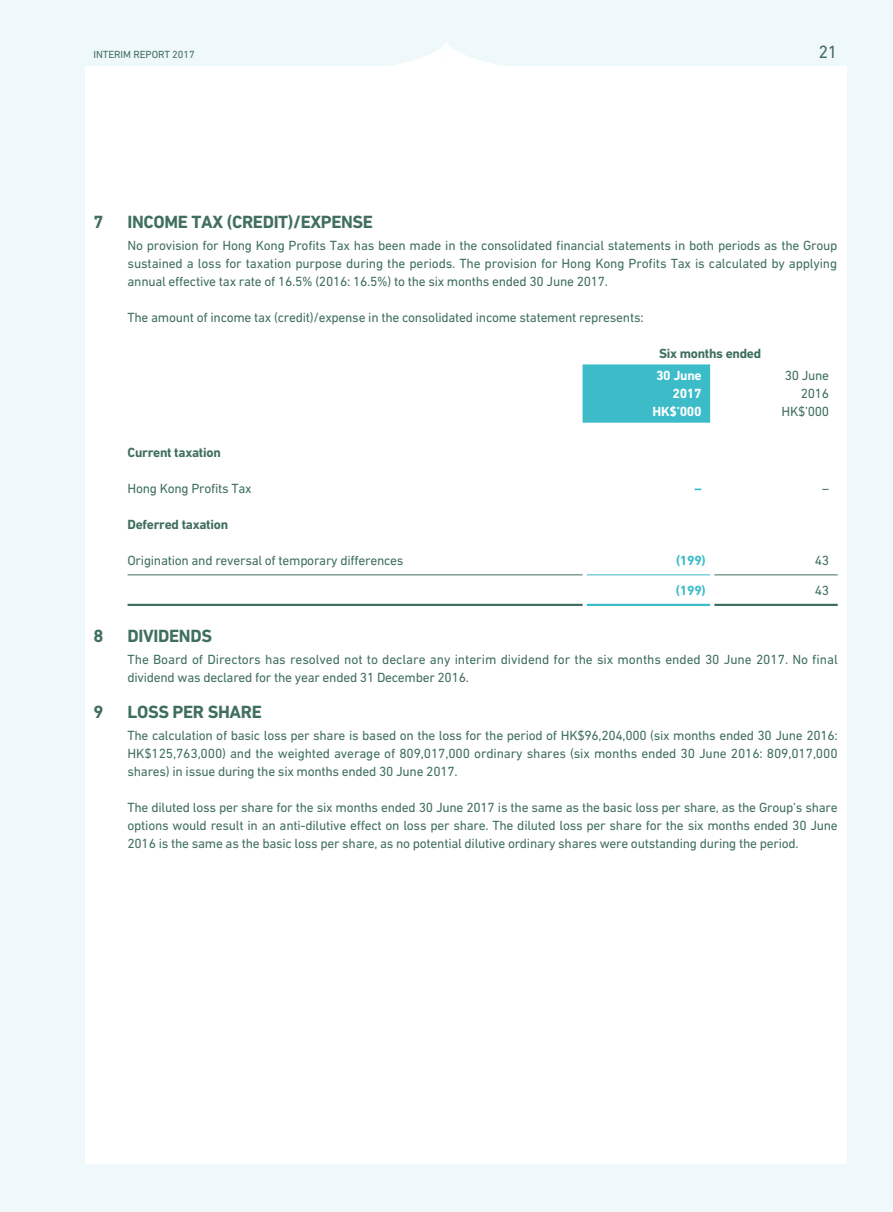
<style>
.page{position:relative;width:893px;height:1212px;background:#eff8fa}
.page>*{position:absolute;margin:0;border:0;box-sizing:border-box;transform-origin:0 0}
.t1{font:700 18px "DIN Next LT Pro";letter-spacing:-.02em;color:#406f5f}
.t2{font:18px "DIN Next LT Pro";color:#406f5f}
.t3{font:13.5px/18px "DIN Next LT Pro";letter-spacing:-.02em;color:#406f5f;text-align:justify}
.t4{font:700 13.5px "DIN Next LT Pro";letter-spacing:-.02em;color:#406f5f}
.t5{font:700 13.5px/18px "DIN Next LT Pro";letter-spacing:-.02em;color:#fff;text-align:right}
.t6{font:700 13.5px "DIN Next LT Pro";letter-spacing:-.02em;color:#3cbbc9}
.t7{font:10.5px "DIN Next LT Pro";letter-spacing:-.01em;color:#406f5f}
</style>
<div class="page">
<div style="left:85px;top:66px;width:761px;height:1097px;background:#fff"></div>
<svg style="left:392px;top:42px;width:109px;height:24px"></svg>
<div style="left:583px;top:364px;width:127px;height:59px;background:#3cbbc9"></div>
<hr style="left:128px;top:574px;width:455px;height:1px;background:#406f5f">
<hr style="left:587px;top:574px;width:123px;height:1px;background:#3cbbc9">
<hr style="left:714px;top:574px;width:124px;height:1px;background:#406f5f">
<hr style="left:128px;top:604px;width:455px;height:2px;background:#406f5f">
<hr style="left:587px;top:604px;width:123px;height:2px;background:#3cbbc9">
<hr style="left:714px;top:604px;width:124px;height:2px;background:#406f5f">
<p class="t7" style="left:94px;top:48px;width:103px">INTERIM REPORT 2017</p>
<h1 class="t2" style="left:818px;top:41px;width:21px">21</h1>
<h1 class="t1" style="left:94px;top:211px;width:12px">7</h1>
<h1 class="t1" style="left:128px;top:211px;width:247px">INCOME TAX (CREDIT)/EXPENSE</h1>
<p class="t3" style="left:128px;top:236px;width:711px">No provision for Hong Kong Profits Tax has been made in the consolidated financial statements in both periods as the Group sustained a loss for taxation purpose during the periods. The provision for Hong Kong Profits Tax is calculated by applying annual effective tax rate of 16.5% (2016: 16.5%) to the six months ended 30 June 2017.</p>
<p class="t3" style="left:128px;top:308px;width:518px">The amount of income tax (credit)/expense in the consolidated income statement represents:</p>
<p class="t4" style="left:659px;top:345px;width:104px">Six months ended</p>
<p class="t5" style="left:656px;top:367px;width:47px">30 June<br>2017</p>
<p class="t3" style="left:785px;top:366px;width:46px;text-align:right">30 June<br>2016</p>
<p class="t5" style="left:652px;top:403px;width:51px">HK$’000</p>
<p class="t3" style="left:781px;top:402px;width:49px">HK$’000</p>
<p class="t4" style="left:128px;top:444px;width:95px">Current taxation</p>
<p class="t3" style="left:128px;top:479px;width:126px">Hong Kong Profits Tax</p>
<p class="t6" style="left:694px;top:480px;width:9px">–</p>
<p class="t3" style="left:822px;top:479px;width:8px">–</p>
<p class="t4" style="left:128px;top:516px;width:102px">Deferred taxation</p>
<p class="t3" style="left:128px;top:551px;width:277px">Origination and reversal of temporary differences</p>
<p class="t6" style="left:676px;top:552px;width:31px">(199)</p>
<p class="t3" style="left:815px;top:551px;width:16px">43</p>
<p class="t6" style="left:676px;top:583px;width:31px">(199)</p>
<p class="t3" style="left:815px;top:581px;width:16px">43</p>
<h1 class="t1" style="left:94px;top:625px;width:12px">8</h1>
<h1 class="t1" style="left:128px;top:625px;width:86px">DIVIDENDS</h1>
<p class="t3" style="left:128px;top:650px;width:712px">The Board of Directors has resolved not to declare any interim dividend for the six months ended 30 June 2017. No final dividend was declared for the year ended 31 December 2016.</p>
<h1 class="t1" style="left:94px;top:701px;width:12px">9</h1>
<h1 class="t1" style="left:128px;top:701px;width:136px">LOSS PER SHARE</h1>
<p class="t3" style="left:128px;top:727px;width:712px">The calculation of basic loss per share is based on the loss for the period of HK$96,204,000 (six months ended 30 June 2016:<br>HK$125,763,000) and the weighted average of 809,017,000 ordinary shares (six months ended 30 June 2016: 809,017,000 shares) in issue during the six months ended 30 June 2017.</p>
<p class="t3" style="left:128px;top:799px;width:712px">The diluted loss per share for the six months ended 30 June 2017 is the same as the basic loss per share, as the Group’s share options would result in an anti-dilutive effect on loss per share. The diluted loss per share for the six months ended 30 June 2016 is the same as the basic loss per share, as no potential dilutive ordinary shares were outstanding during the period.</p>
</div>
